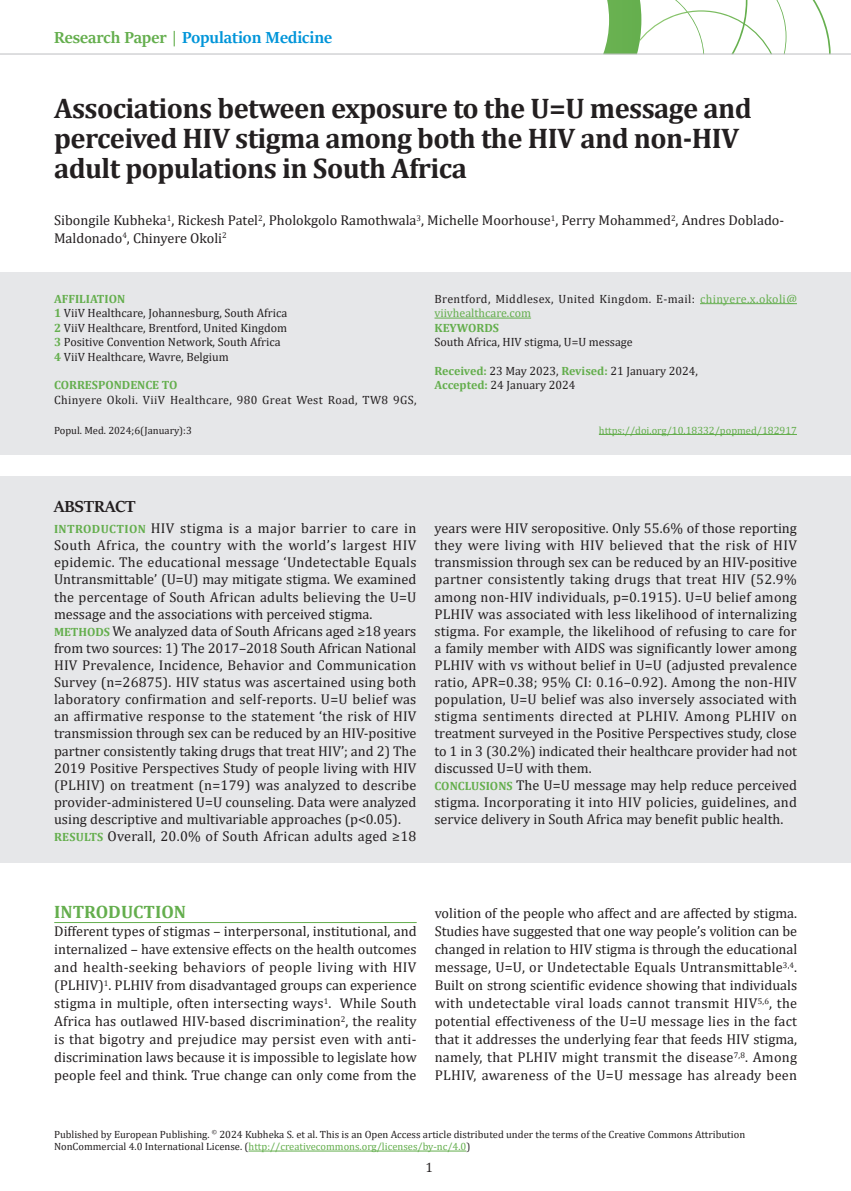
<style>
.page{position:relative;width:851px;height:1191px;background:#fff}
.page>*{position:absolute;margin:0;border:0;box-sizing:border-box;transform-origin:0 0}
.t1{font:700 28.5px/30px "Cambria";letter-spacing:-.02em;color:#231f20}
.t2{font:700 18px "Sitka Banner";color:#0095d9}
.t3{font:700 18px "Cambria";color:#64ae4d}
.t4{font:700 18px "Sitka Banner";color:#231f20}
.t5{font:14.25px/17.1px "Cambria";letter-spacing:.005em;color:#231f20}
.t6{font:13.5px "Cambria";color:#231f20}
.t7{font:12px/14.4px "Cambria";color:#231f20}
.t8{font:12px/14.4px "Cambria";letter-spacing:.03em;color:#231f20}
.t9{font:700 12px "Cambria";color:#64ae4d}
.t10{font:10.5px/12.6px "Cambria";color:#231f20}
.t11{font:10.5px "Cambria";color:#64ae4d}
.s1{color:#64ae4d}
.s2{font-weight:700;color:#64ae4d}
.s3{font-weight:700;font-size:12px;color:#64ae4d}
</style>
<div class="page">
<svg style="left:536px;top:0;width:294px;height:54px"></svg>
<hr style="left:0;top:54px;width:850px;height:1px;background:#bcbdc0">
<hr style="left:54px;top:922px;width:362px;height:1px;background:#64ae4d">
<div style="left:0;top:477px;width:850px;height:386px;background:#e6e7e9"></div>
<div style="left:0;top:272px;width:850px;height:183px;background:#e6e7e9"></div>
<hr style="left:700px;top:303px;width:96px;height:1px;background:#64ae4d">
<hr style="left:434px;top:318px;width:97px;height:1px;background:#64ae4d">
<hr style="left:248px;top:1150px;width:218px;height:1px;background:#64ae4d">
<hr style="left:598px;top:434px;width:198px;height:1px;background:#64ae4d">
<p class="t2" style="left:54px;top:25px;width:279px"><span class="s1">Research Paper |</span> Population Medicine</p>
<h1 class="t1" style="left:54px;top:93px;width:699px">Associations between exposure to the U=U message and perceived HIV stigma among both the HIV and non-HIV adult populations in South Africa</h1>
<p class="t5" style="left:54px;top:212px;width:731px">Sibongile Kubheka<sup>1</sup>, Rickesh Patel<sup>2</sup>, Pholokgolo Ramothwala<sup>3</sup>, Michelle Moorhouse<sup>1</sup>, Perry Mohammed<sup>2</sup>, Andres Doblado-<br>Maldonado<sup>4</sup>, Chinyere Okoli<sup>2</sup></p>
<p class="t7" style="left:54px;top:291px;width:235px"><span class="s2">AFFILIATION<br>1</span> ViiV Healthcare, Johannesburg, South Africa <span class="s2">2</span> ViiV Healthcare, Brentford, United Kingdom <span class="s2">3</span> Positive Convention Network, South Africa <span class="s2">4</span> ViiV Healthcare, Wavre, Belgium</p>
<p class="t9" style="left:54px;top:377px;width:125px">CORRESPONDENCE TO</p>
<p class="t8" style="left:54px;top:392px;width:364px">Chinyere Okoli. ViiV Healthcare, 980 Great West Road, TW8 9GS,</p>
<p class="t8" style="left:434px;top:291px;width:364px">Brentford, Middlesex, United Kingdom. E-mail: <span class="s1">chinyere.x.okoli@ viivhealthcare.com</span></p>
<p class="t9" style="left:434px;top:319px;width:66px">KEYWORDS</p>
<p class="t7" style="left:434px;top:335px;width:200px">South Africa, HIV stigma, U=U message</p>
<p class="t7" style="left:434px;top:363px;width:265px"><span class="s2">Received:</span> 23 May 2023, <span class="s2">Revised:</span> 21 January 2024,<br><span class="s2">Accepted:</span> 24 January 2024</p>
<p class="t10" style="left:54px;top:424px;width:139px">Popul. Med. 2024;6(January):3</p>
<p class="t11" style="left:598px;top:424px;width:199px">https://doi.org/10.18332/popmed/182917</p>
<p class="t4" style="left:54px;top:493px;width:83px">ABSTRACT</p>
<p class="t5" style="left:54px;top:519px;width:364px"><span class="s3">INTRODUCTION</span> HIV stigma is a major barrier to care in South Africa, the country with the world’s largest HIV epidemic. The educational message ‘Undetectable Equals Untransmittable’ (U=U) may mitigate stigma. We examined the percentage of South African adults believing the U=U message and the associations with perceived stigma.<br><span class="s3">METHODS</span> We analyzed data of South Africans aged ≥18 years from two sources: 1) The 2017–2018 South African National HIV Prevalence, Incidence, Behavior and Communication Survey (n=26875). HIV status was ascertained using both laboratory confirmation and self-reports. U=U belief was an affirmative response to the statement ‘the risk of HIV transmission through sex can be reduced by an HIV-positive partner consistently taking drugs that treat HIV’; and 2) The 2019 Positive Perspectives Study of people living with HIV (PLHIV) on treatment (n=179) was analyzed to describe provider-administered U=U counseling. Data were analyzed using descriptive and multivariable approaches (p&lt;0.05).<br><span class="s3">RESULTS</span> Overall, 20.0% of South African adults aged ≥18</p>
<p class="t5" style="left:434px;top:519px;width:364px">years were HIV seropositive. Only 55.6% of those reporting they were living with HIV believed that the risk of HIV transmission through sex can be reduced by an HIV-positive partner consistently taking drugs that treat HIV (52.9% among non-HIV individuals, p=0.1915). U=U belief among PLHIV was associated with less likelihood of internalizing stigma. For example, the likelihood of refusing to care for a family member with AIDS was significantly lower among PLHIV with vs without belief in U=U (adjusted prevalence ratio, APR=0.38; 95% CI: 0.16–0.92). Among the non-HIV population, U=U belief was also inversely associated with stigma sentiments directed at PLHIV. Among PLHIV on treatment surveyed in the Positive Perspectives study, close to 1 in 3 (30.2%) indicated their healthcare provider had not discussed U=U with them.<br><span class="s3">CONCLUSIONS</span> The U=U message may help reduce perceived stigma. Incorporating it into HIV policies, guidelines, and service delivery in South Africa may benefit public health.</p>
<p class="t3" style="left:54px;top:899px;width:133px">INTRODUCTION</p>
<p class="t5" style="left:54px;top:922px;width:364px;line-height:18px;text-align:justify">Different types of stigmas – interpersonal, institutional, and internalized – have extensive effects on the health outcomes and health-seeking behaviors of people living with HIV (PLHIV)<sup>1</sup>. PLHIV from disadvantaged groups can experience stigma in multiple, often intersecting ways<sup>1</sup>. While South Africa has outlawed HIV-based discrimination<sup>2</sup>, the reality is that bigotry and prejudice may persist even with anti&shy;discrimination laws because it is impossible to legislate how people feel and think. True change can only come from the</p>
<p class="t5" style="left:434px;top:904px;width:364px;line-height:18px;text-align:justify">volition of the people who affect and are affected by stigma.<br>Studies have suggested that one way people’s volition can be changed in relation to HIV stigma is through the educational message, U=U, or Undetectable Equals Untransmittable<sup>3,4</sup>.<br>Built on strong scientific evidence showing that individuals with undetectable viral loads cannot transmit HIV<sup>5,6</sup>, the potential effectiveness of the U=U message lies in the fact that it addresses the underlying fear that feeds HIV stigma, namely, that PLHIV might transmit the disease<sup>7,8</sup>. Among PLHIV, awareness of the U=U message has already been</p>
<p class="t10" style="left:54px;top:1127px;width:692px">Published by European Publishing. <sup>©</sup> 2024 Kubheka S. et al. This is an Open Access article distributed under the terms of the Creative Commons Attribution<br>NonCommercial 4.0 International License. (<span class="s1">http://creativecommons.org/licenses/by-nc/4.0</span>)</p>
<p class="t6" style="left:425px;top:1159px;width:9px">1</p>
</div>
